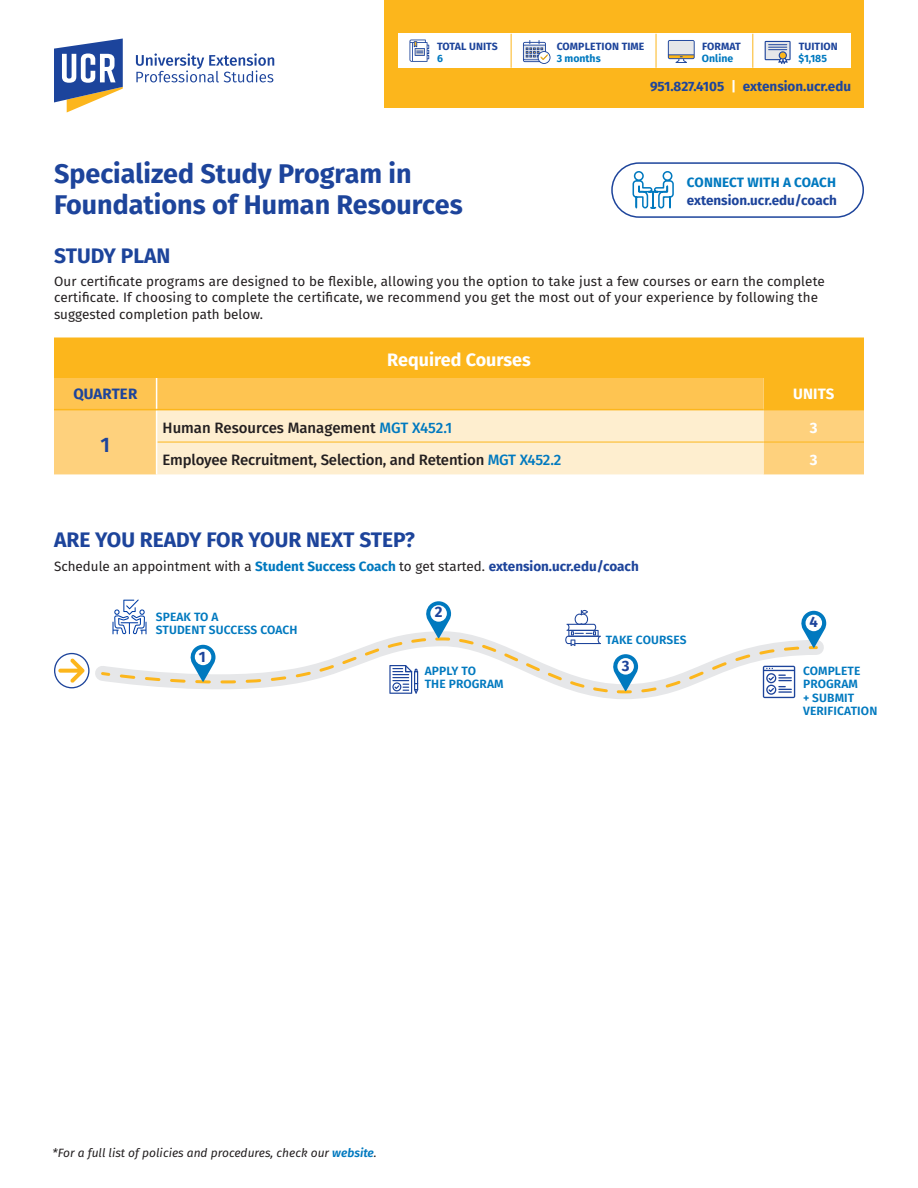
<style>
.page{position:relative;width:918px;height:1188px;background:#fff}
.page>*{position:absolute;margin:0;border:0;box-sizing:border-box;transform-origin:0 0}
.Course{font:700 27px/31.5px "Fira Sans";color:#1d449b}
.Course_Offering{font:700 21px "Fira Sans";color:#1d449b}
.Course-2{font:600 21px "Fira Sans";color:#1d449b}
.Course-3{font:700 18px "Fira Sans";color:#fff}
.Course-4{font:500 15px "Fira Sans";letter-spacing:-.01em;color:#231f20}
.Course-5{font:700 15px "Fira Sans";letter-spacing:.01em;color:#1d449b}
.Course-6{font:700 15px "Fira Sans";letter-spacing:.01em;color:#fff}
.Course_Offering-2{font:700 15px "Fira Sans";color:#1d449b}
.Course_Offering-3{font:13.5px/16.5px "Fira Sans";letter-spacing:.01em;color:#231f20}
.Course-7{font:700 13.5px "Fira Sans";color:#1d449b}
.Course-8{font:700 13.5px "Fira Sans";letter-spacing:.01em;color:#0079bf}
.Course_Offering-4{font:600 12px/13.5px "Fira Sans";letter-spacing:.01em;color:#0079bf}
.t1{font:italic 12px "Fira Sans";color:#231f20}
.Course-9{font:700 10.5px "Fira Sans";letter-spacing:.01em;color:#1d449b}
.Course-10{font:700 10.5px "Fira Sans";color:#0079bf}
.s1{color:#fff}
.s2{color:#0079bf}
.s3{font-weight:700;color:#0079bf}
.s4{font-weight:700;color:#1d449b}
.s5{font-weight:600;color:#0079bf}
</style>
<div class="page">
<svg style="left:136px;top:53px;width:138px;height:29px"></svg>
<svg style="left:54px;top:39px;width:69px;height:73px"></svg>
<div style="left:54px;top:653px;width:36px;height:35px;border:1px solid #1d449b;border-radius:50%"></div>
<svg style="left:58px;top:659px;width:26px;height:24px"></svg>
<div style="left:385px;top:0;width:479px;height:108px;background:#fcb61c"></div>
<div style="left:398px;top:34px;width:452px;height:34px;background:#fff"></div>
<svg style="left:765px;top:41px;width:26px;height:23px"></svg>
<svg style="left:668px;top:40px;width:27px;height:23px"></svg>
<svg style="left:410px;top:40px;width:19px;height:22px"></svg>
<hr style="left:511px;top:34px;width:1px;height:34px;background:#fcb61c">
<hr style="left:656px;top:34px;width:1px;height:34px;background:#fcb61c">
<hr style="left:752px;top:34px;width:1px;height:34px;background:#fcb61c">
<svg style="left:523px;top:40px;width:28px;height:24px"></svg>
<svg style="left:100px;top:600px;width:726px;height:98px"></svg>
<div style="left:54px;top:338px;width:810px;height:71px;background:#fcb61c"></div>
<div style="left:764px;top:410px;width:100px;height:64px;background:#fed17d"></div>
<svg style="left:54px;top:378px;width:710px;height:96px;background:#fddc9c"></svg>
<hr style="left:157px;top:442px;width:607px;height:1px;background:#fcb61c">
<hr style="left:764px;top:442px;width:100px;height:1px;background:#fcb61c">
<hr style="left:156px;top:378px;width:1px;height:31px;background:#fff">
<hr style="left:156px;top:410px;width:1px;height:32px;background:#fff">
<hr style="left:156px;top:442px;width:1px;height:32px;background:#fff">
<hr style="left:54px;top:409px;width:103px;height:1px;background:#fcb61c">
<hr style="left:157px;top:409px;width:607px;height:1px;background:#fcb61c">
<hr style="left:764px;top:409px;width:100px;height:1px;background:#fcb61c">
<div style="left:611px;top:162px;width:253px;height:56px;border:2px solid #1d449b;border-radius:27px"></div>
<svg style="left:632px;top:171px;width:42px;height:38px"></svg>
<p class="Course-9" style="left:437px;top:37px;width:62px">TOTAL UNITS</p>
<p class="Course-10" style="left:437px;top:49px;width:7px">6</p>
<p class="Course" style="left:54px;top:156px;width:410px">Specialized Study Program in<br>Foundations of Human Resources</p>
<p class="Course-9" style="left:557px;top:37px;width:89px">COMPLETION TIME</p>
<p class="Course-10" style="left:557px;top:49px;width:46px">3 months</p>
<p class="Course-9" style="left:702px;top:37px;width:40px">FORMAT</p>
<p class="Course-10" style="left:702px;top:49px;width:33px">Online</p>
<p class="Course-9" style="left:799px;top:37px;width:41px">TUITION</p>
<p class="Course-10" style="left:799px;top:49px;width:30px">$1,185</p>
<p class="Course-7" style="left:650px;top:75px;width:203px">951.827.4105 <span class="s1">|</span> extension.ucr.edu</p>
<p class="Course-8" style="left:687px;top:171px;width:151px">CONNECT WITH A COACH</p>
<p class="Course-7" style="left:687px;top:189px;width:152px">extension.ucr.edu/coach</p>
<p class="Course_Offering" style="left:54px;top:238px;width:118px">STUDY PLAN</p>
<p class="Course_Offering-3" style="left:54px;top:273px;width:772px">Our certificate programs are designed to be flexible, allowing you the option to take just a few courses or earn the complete certificate. If choosing to complete the certificate, we recommend you get the most out of your experience by following the suggested completion path below.</p>
<p class="Course-3" style="left:387px;top:344px;width:145px">Required Courses</p>
<p class="Course-5" style="left:73px;top:382px;width:65px">QUARTER</p>
<p class="Course-6" style="left:793px;top:382px;width:43px">UNITS</p>
<p class="Course-2" style="left:101px;top:427px;width:11px">1</p>
<p class="Course-4" style="left:163px;top:416px;width:291px">Human Resources Management <span class="s2">MGT X452.1</span></p>
<p class="Course-6" style="left:810px;top:415px;width:9px">3</p>
<p class="Course-4" style="left:163px;top:448px;width:400px">Employee Recruitment, Selection, and Retention <span class="s2">MGT X452.2</span></p>
<p class="Course-6" style="left:810px;top:447px;width:9px">3</p>
<p class="Course_Offering" style="left:54px;top:522px;width:362px">ARE YOU READY FOR YOUR NEXT STEP?</p>
<p class="Course_Offering-3" style="left:54px;top:558px;width:586px">Schedule an appointment with a <span class="s3">Student Success Coach</span> to get started. <span class="s4">extension.ucr.edu/coach</span></p>
<p class="Course_Offering-4" style="left:156px;top:609px;width:143px">SPEAK TO A<br>STUDENT SUCCESS COACH</p>
<p class="Course_Offering-2" style="left:199px;top:644px;width:8px">1</p>
<p class="Course_Offering-2" style="left:435px;top:600px;width:9px">2</p>
<p class="Course_Offering-4" style="left:425px;top:663px;width:80px">APPLY TO<br>THE PROGRAM</p>
<p class="Course_Offering-4" style="left:606px;top:632px;width:82px">TAKE COURSES</p>
<p class="Course_Offering-2" style="left:622px;top:653px;width:9px">3</p>
<p class="Course_Offering-2" style="left:809px;top:610px;width:10px">4</p>
<p class="Course_Offering-4" style="left:803px;top:663px;width:76px">COMPLETE<br>PROGRAM<br>+ SUBMIT<br>VERIFICATION</p>
<p class="t1" style="left:53px;top:1144px;width:326px">*For a full list of policies and procedures, check our <span class="s5">website</span>.</p>
</div>
